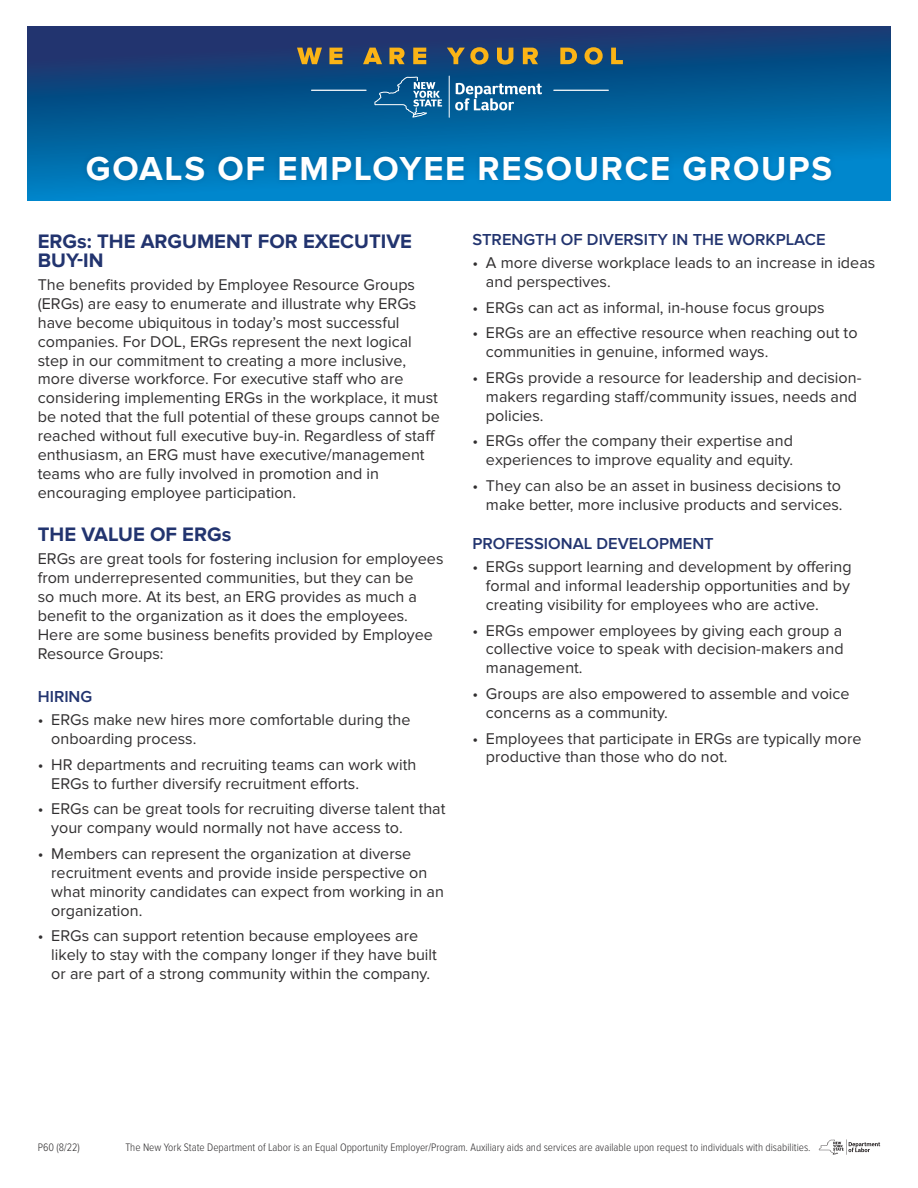
<style>
.page{position:relative;width:918px;height:1188px;background:#fff}
.page>*{position:absolute;margin:0;border:0;box-sizing:border-box;transform-origin:0 0}
.t1{font:700 34.5px "Proxima Nova";letter-spacing:.05em;color:#fff}
.t2{font:700 20.25px/18.9px "Proxima Nova";color:#22346f}
.t3{font:600 16.5px "Proxima Nova";color:#22346f}
.t4{font:16.2px/18.9px "Proxima Nova";color:#312f30}
.t5{font:300 11.25px "Proxima Nova Cond";color:#312f30}
</style>
<div class="page">
<svg style="left:27px;top:27px;width:864px;height:174px;background:#085995"></svg>
<hr style="left:553px;top:90px;width:56px;height:1px;background:#fff">
<hr style="left:311px;top:90px;width:56px;height:1px;background:#fff">
<svg style="left:455px;top:83px;width:87px;height:27px"></svg>
<hr style="left:449px;top:76px;width:1px;height:42px;background:#fff">
<svg style="left:374px;top:77px;width:68px;height:41px;background:#2a70a0"></svg>
<svg style="left:297px;top:48px;width:25px;height:16px"></svg>
<svg style="left:329px;top:48px;width:13px;height:16px"></svg>
<svg style="left:363px;top:48px;width:19px;height:16px"></svg>
<svg style="left:389px;top:48px;width:16px;height:16px"></svg>
<svg style="left:413px;top:48px;width:13px;height:16px"></svg>
<svg style="left:447px;top:47px;width:42px;height:18px"></svg>
<svg style="left:497px;top:48px;width:16px;height:17px"></svg>
<svg style="left:523px;top:48px;width:15px;height:16px"></svg>
<svg style="left:560px;top:48px;width:17px;height:16px"></svg>
<svg style="left:585px;top:47px;width:18px;height:18px"></svg>
<svg style="left:611px;top:48px;width:12px;height:16px"></svg>
<div style="left:81px;top:151px;width:756px;height:35px;background:#002953;opacity:.2"></div>
<svg style="left:819px;top:1139px;width:61px;height:16px"></svg>
<h1 class="t1" style="left:86px;top:149px;width:748px">GOALS OF EMPLOYEE RESOURCE GROUPS</h1>
<p class="t2" style="left:38px;top:232px;width:376px">ERGs: THE ARGUMENT FOR EXECUTIVE<br>BUY-IN</p>
<p class="t4" style="left:38px;top:275px;width:404px">The benefits provided by Employee Resource Groups (ERGs) are easy to enumerate and illustrate why ERGs have become ubiquitous in today’s most successful companies. For DOL, ERGs represent the next logical step in our commitment to creating a more inclusive, more diverse workforce. For executive staff who are considering implementing ERGs in the workplace, it must be noted that the full potential of these groups cannot be reached without full executive buy-in. Regardless of staff enthusiasm, an ERG must have executive/management teams who are fully involved in promotion and in encouraging employee participation.</p>
<p class="t2" style="left:38px;top:525px;width:195px">THE VALUE OF ERGs</p>
<p class="t4" style="left:38px;top:550px;width:407px">ERGs are great tools for fostering inclusion for employees from underrepresented communities, but they can be<br>so much more. At its best, an ERG provides as much a benefit to the organization as it does the employees.<br>Here are some business benefits provided by Employee Resource Groups:</p>
<p class="t3" style="left:38px;top:687px;width:56px">HIRING</p>
<p class="t4" style="left:51px;top:711px;width:361px;text-indent:-13px">• ERGs make new hires more comfortable during the onboarding process.</p>
<p class="t4" style="left:51px;top:755px;width:367px;text-indent:-13px">• HR departments and recruiting teams can work with<br>ERGs to further diversify recruitment efforts.</p>
<p class="t4" style="left:51px;top:800px;width:396px;text-indent:-13px">• ERGs can be great tools for recruiting diverse talent that your company would normally not have access to.</p>
<p class="t4" style="left:51px;top:844px;width:394px;text-indent:-13px">• Members can represent the organization at diverse recruitment events and provide inside perspective on what minority candidates can expect from working in an organization.</p>
<p class="t4" style="left:51px;top:927px;width:387px;text-indent:-13px">• ERGs can support retention because employees are likely to stay with the company longer if they have built or are part of a strong community within the company.</p>
<p class="t3" style="left:472px;top:230px;width:355px">STRENGTH OF DIVERSITY IN THE WORKPLACE</p>
<p class="t4" style="left:486px;top:254px;width:391px;text-indent:-13px">• A more diverse workplace leads to an increase in ideas and perspectives.</p>
<p class="t4" style="left:472px;top:298px;width:354px">• ERGs can act as informal, in-house focus groups</p>
<p class="t4" style="left:486px;top:324px;width:373px;text-indent:-13px">• ERGs are an effective resource when reaching out to communities in genuine, informed ways.</p>
<p class="t4" style="left:486px;top:368px;width:377px;text-indent:-13px">• ERGs provide a resource for leadership and decision&shy;makers regarding staff/community issues, needs and policies.</p>
<p class="t4" style="left:472px;top:432px;width:322px;text-align:right">• ERGs offer the company their expertise and experiences to improve equality and equity.</p>
<p class="t4" style="left:472px;top:476px;width:372px;text-align:right">• They can also be an asset in business decisions to make better, more inclusive products and services.</p>
<p class="t3" style="left:472px;top:534px;width:243px">PROFESSIONAL DEVELOPMENT</p>
<p class="t4" style="left:486px;top:558px;width:367px;text-align:justify;text-indent:-13px">• ERGs support learning and development by offering formal and informal leadership opportunities and by creating visibility for employees who are active.</p>
<p class="t4" style="left:486px;top:621px;width:359px;text-align:justify;text-indent:-13px">• ERGs empower employees by giving each group a collective voice to speak with decision-makers and management.</p>
<p class="t4" style="left:486px;top:684px;width:365px;text-indent:-13px">• Groups are also empowered to assemble and voice concerns as a community.</p>
<p class="t4" style="left:486px;top:729px;width:377px;text-indent:-13px">• Employees that participate in ERGs are typically more productive than those who do not.</p>
<p class="t5" style="left:38px;top:1139px;width:44px">P60 (8/22)</p>
<p class="t5" style="left:125px;top:1139px;width:687px">The New York State Department of Labor is an Equal Opportunity Employer/Program. Auxiliary aids and services are available upon request to individuals with disabilities.</p>
</div>
